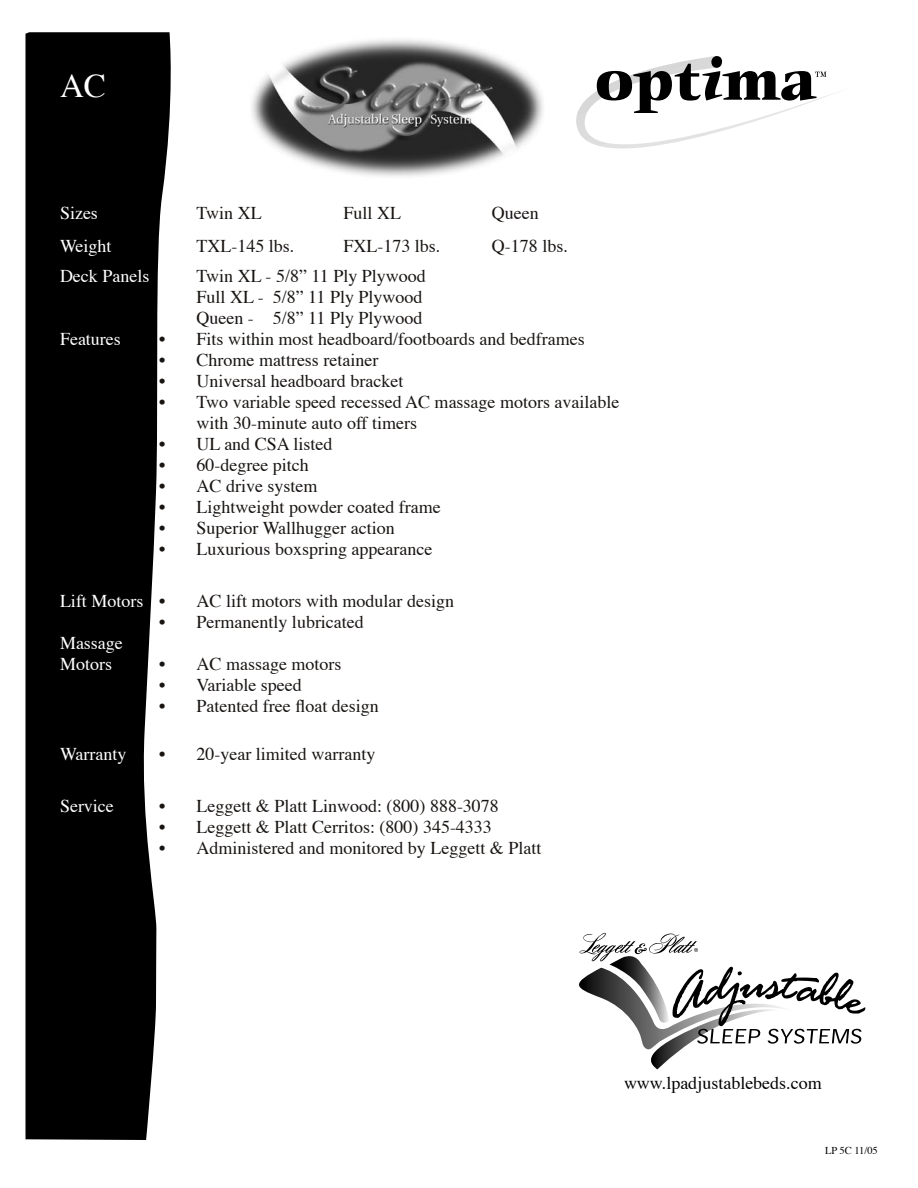
<style>
.page{position:relative;width:918px;height:1188px;background:#fff}
.page>*{position:absolute;margin:0;border:0;box-sizing:border-box;transform-origin:0 0}
.t1{font:33px "Times";color:#fff}
.t2{font:18px "Times";color:#181412}
.t3{font:18px "Times";color:#fff}
.t4{font:18px "Times";color:#000}
.t5{font:10.5px "Times";color:#000}
.s1{color:#181412}
</style>
<div class="page">
<img style="left:252px;top:39px;width:291px;height:138px">
<svg style="left:26px;top:32px;width:145px;height:1108px;background:#181818"></svg>
<svg style="left:579px;top:932px;width:287px;height:137px"></svg>
<svg style="left:576px;top:56px;width:261px;height:93px"></svg>
<p class="t1" style="left:60px;top:65px;width:47px">AC</p>
<p class="t3" style="left:60px;top:202px;width:39px">Sizes</p>
<p class="t2" style="left:197px;top:202px;width:67px">Twin XL</p>
<p class="t2" style="left:343px;top:202px;width:59px">Full XL</p>
<p class="t2" style="left:492px;top:202px;width:48px">Queen</p>
<p class="t3" style="left:60px;top:235px;width:53px">Weight</p>
<p class="t2" style="left:197px;top:235px;width:99px">TXL-145 lbs.</p>
<p class="t2" style="left:343px;top:235px;width:99px">FXL-173 lbs.</p>
<p class="t2" style="left:492px;top:235px;width:77px">Q-178 lbs.</p>
<p class="t3" style="left:60px;top:265px;width:91px">Deck Panels</p>
<p class="t2" style="left:197px;top:265px;width:231px">Twin XL - 5/8” 11 Ply Plywood</p>
<p class="t2" style="left:197px;top:286px;width:228px">Full XL - 5/8” 11 Ply Plywood</p>
<p class="t2" style="left:197px;top:307px;width:228px">Queen - 5/8” 11 Ply Plywood</p>
<p class="t3" style="left:60px;top:328px;width:62px">Features</p>
<p class="t2" style="left:159px;top:328px;width:427px">• Fits within most headboard/footboards and bedframes</p>
<p class="t2" style="left:159px;top:349px;width:221px">• Chrome mattress retainer</p>
<p class="t2" style="left:159px;top:370px;width:246px">• Universal headboard bracket</p>
<p class="t2" style="left:159px;top:391px;width:462px">• Two variable speed recessed AC massage motors available</p>
<p class="t2" style="left:197px;top:412px;width:222px">with 30-minute auto off timers</p>
<p class="t2" style="left:159px;top:433px;width:175px">• UL and CSA listed</p>
<p class="t2" style="left:159px;top:454px;width:151px">• 60-degree pitch</p>
<p class="t2" style="left:159px;top:475px;width:160px">• AC drive system</p>
<p class="t2" style="left:159px;top:496px;width:283px">• Lightweight powder coated frame</p>
<p class="t2" style="left:159px;top:517px;width:237px">• Superior Wallhugger action</p>
<p class="t2" style="left:159px;top:538px;width:275px">• Luxurious boxspring appearance</p>
<p class="t3" style="left:60px;top:589px;width:107px">Lift Motors <span class="s1">•</span></p>
<p class="t2" style="left:197px;top:589px;width:259px">AC lift motors with modular design</p>
<p class="t2" style="left:159px;top:610px;width:206px">• Permanently lubricated</p>
<p class="t3" style="left:60px;top:631px;width:64px">Massage</p>
<p class="t3" style="left:60px;top:652px;width:54px">Motors</p>
<p class="t2" style="left:159px;top:652px;width:184px">• AC massage motors</p>
<p class="t2" style="left:159px;top:673px;width:144px">• Variable speed</p>
<p class="t2" style="left:159px;top:694px;width:221px">• Patented free float design</p>
<p class="t3" style="left:60px;top:743px;width:68px">Warranty</p>
<p class="t2" style="left:159px;top:743px;width:218px">• 20-year limited warranty</p>
<p class="t3" style="left:60px;top:794px;width:55px">Service</p>
<p class="t2" style="left:159px;top:794px;width:341px">• Leggett &amp; Platt Linwood: (800) 888-3078</p>
<p class="t2" style="left:159px;top:815px;width:334px">• Leggett &amp; Platt Cerritos: (800) 345-4333</p>
<p class="t2" style="left:159px;top:836px;width:384px">• Administered and monitored by Leggett &amp; Platt</p>
<p class="t4" style="left:624px;top:1072px;width:199px">www.lpadjustablebeds.com</p>
<p class="t5" style="left:825px;top:1144px;width:54px">LP 5C 11/05</p>
</div>
